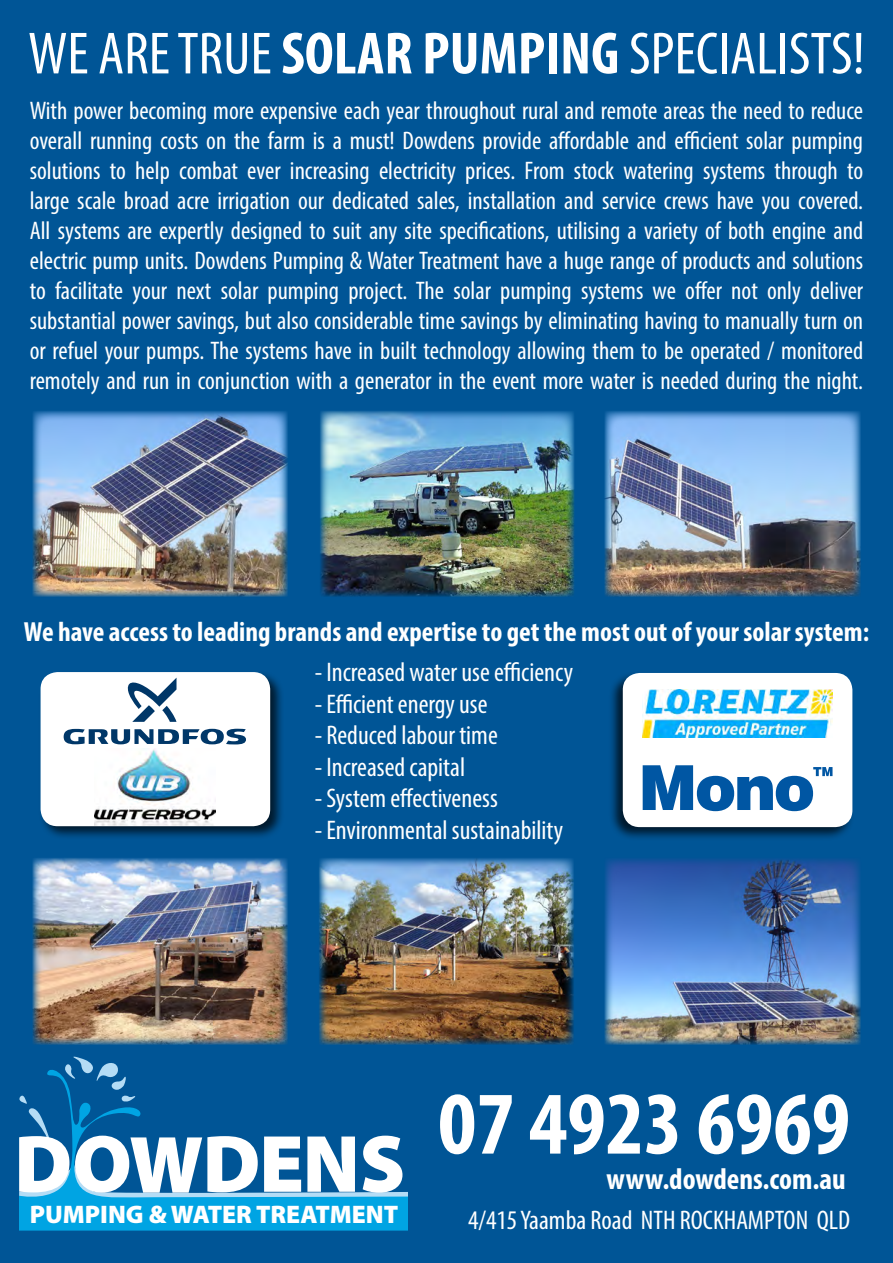
<style>
.page{position:relative;width:893px;height:1263px;background:#005596}
.page>*{position:absolute;margin:0;border:0;box-sizing:border-box;transform-origin:0 0}
.t1{font:700 condensed 90px "Myriad Pro";color:#fff}
.t2{font:condensed 60px "Myriad Pro";color:#fff}
.t3{font:700 condensed 30px "Myriad Pro";color:#fff}
.t4{font:700 condensed 27.75px "Myriad Pro";color:#fff}
.t5{font:condensed 27px "Myriad Pro";color:#fff}
.t6{font:condensed 25.5px/30px "Myriad Pro";color:#fff;text-align:justify}
.t7{font:900 25.5px "Myriad Pro";color:#fff}
.s1{font-weight:700}
</style>
<div class="page">
<img style="left:32px;top:411px;width:256px;height:186px">
<img style="left:320px;top:411px;width:255px;height:186px">
<img style="left:604px;top:411px;width:257px;height:186px">
<div style="left:19px;top:1207px;width:389px;height:23px;background:#00a4e3"></div>
<svg style="left:19px;top:1056px;width:389px;height:151px"></svg>
<div style="left:38px;top:670px;width:246px;height:171px;background:#000;opacity:.7"></div>
<div style="left:41px;top:672px;width:229px;height:154px;background:#fff;border-radius:17px"></div>
<div style="left:608px;top:671px;width:247px;height:170px;background:#000;opacity:.7"></div>
<div style="left:623px;top:673px;width:229px;height:154px;background:#fff;border-radius:17px"></div>
<svg style="left:64px;top:729px;width:182px;height:15px"></svg>
<svg style="left:127px;top:678px;width:49px;height:44px"></svg>
<img style="left:94px;top:749px;width:122px;height:77px">
<img style="left:643px;top:690px;width:189px;height:47px">
<img style="left:32px;top:858px;width:256px;height:187px">
<img style="left:319px;top:858px;width:255px;height:187px">
<img style="left:604px;top:859px;width:257px;height:186px">
<svg style="left:643px;top:765px;width:189px;height:46px"></svg>
<h2 class="t2" style="left:28px;top:17px;width:838px">WE ARE TRUE <span class="s1">SOLAR PUMPING</span> SPECIALISTS!</h2>
<p class="t6" style="left:30px;top:95px;width:835px">With power becoming more expensive each year throughout rural and remote areas the need to reduce overall running costs on the farm is a must! Dowdens provide affordable and efficient solar pumping solutions to help combat ever increasing electricity prices. From stock watering systems through to large scale broad acre irrigation our dedicated sales, installation and service crews have you covered.<br>All systems are expertly designed to suit any site specifications, utilising a variety of both engine and electric pump units. Dowdens Pumping &amp; Water Treatment have a huge range of products and solutions to facilitate your next solar pumping project. The solar pumping systems we offer not only deliver substantial power savings, but also considerable time savings by eliminating having to manually turn on or refuel your pumps. The systems have in built technology allowing them to be operated / monitored remotely and run in conjunction with a generator in the event more water is needed during the night.</p>
<p class="t4" style="left:24px;top:615px;width:847px">We have access to leading brands and expertise to get the most out of your solar system:</p>
<p class="t5" style="left:315px;top:656px;width:260px">- Increased water use efficiency</p>
<p class="t5" style="left:315px;top:687px;width:174px">- Efficient energy use</p>
<p class="t5" style="left:315px;top:719px;width:185px">- Reduced labour time</p>
<p class="t5" style="left:315px;top:750px;width:152px">- Increased capital</p>
<p class="t5" style="left:315px;top:782px;width:185px">- System effectiveness</p>
<p class="t5" style="left:315px;top:814px;width:250px">- Environmental sustainability</p>
<p class="t7" style="left:30px;top:1197px;width:370px">PUMPING &amp; WATER TREATMENT</p>
<h1 class="t1" style="left:438px;top:1067px;width:414px">07 4923 6969</h1>
<p class="t3" style="left:606px;top:1160px;width:241px">www.dowdens.com.au</p>
<p class="t5" style="left:468px;top:1204px;width:383px">4/415 Yaamba Road NTH ROCKHAMPTON QLD</p>
</div>
